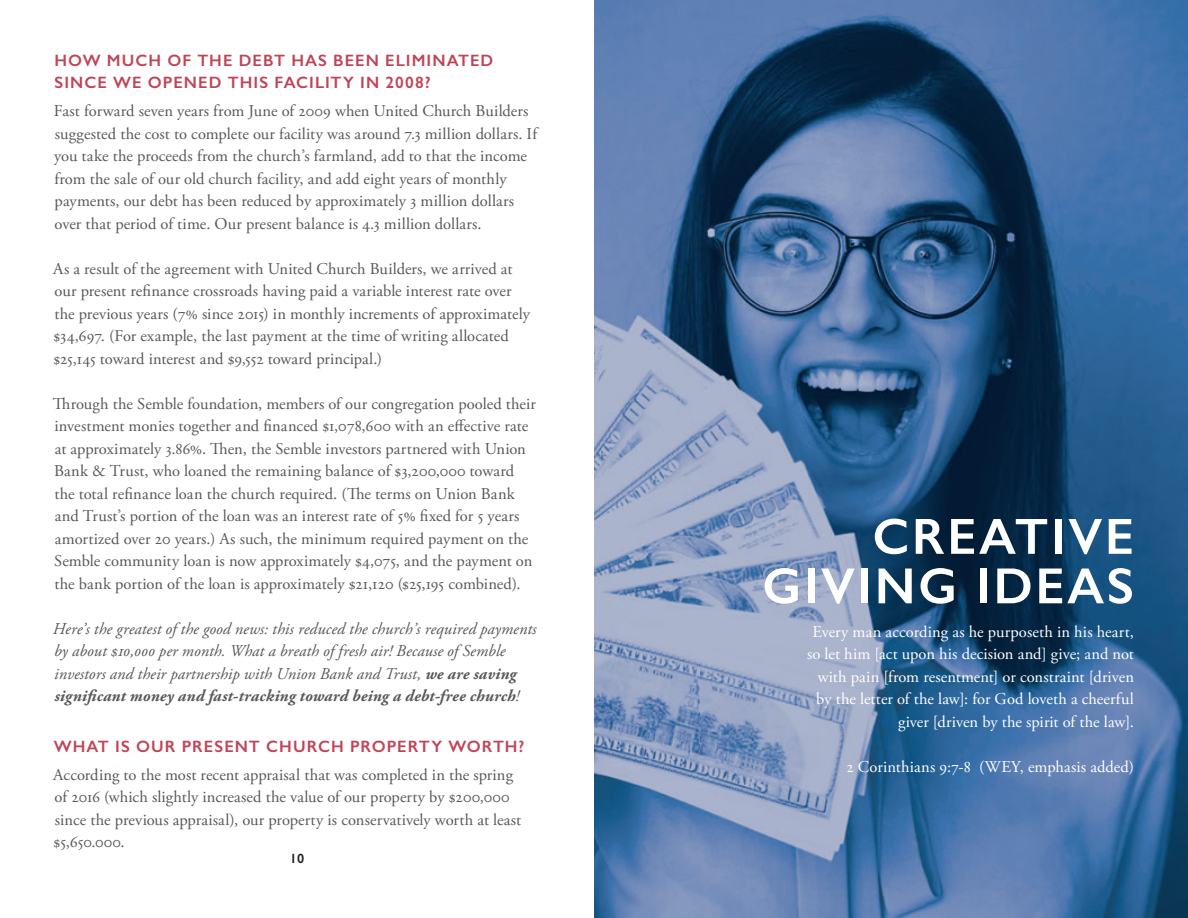
<style>
.page{position:relative;width:1188px;height:918px;background:#fff}
.page>*{position:absolute;margin:0;border:0;box-sizing:border-box;transform-origin:0 0}
.Feature_Title{font:600 51px "Gill Sans";letter-spacing:.05em;color:#fff}
.Body{font:16.5px/22.5px "Adobe Garamond Pro";color:#57585a}
.Body-2{font:italic 16.5px/22.5px "Adobe Garamond Pro";letter-spacing:.005em;color:#57585a}
.Feature_Paragraph{font:16.5px/22.5px "Adobe Garamond Pro";letter-spacing:.005em;color:#fff;text-align:right}
.SubHeader_-_Red{font:600 16.5px/22.5px "Gill Sans";letter-spacing:.065em;color:#c04457}
.t1{font:600 13.5px "Gill Sans";color:#231f20}
.s1{font-weight:700}
</style>
<div class="page">
<img style="left:594px;top:0;width:594px;height:918px">
<p class="SubHeader_-_Red" style="left:55px;top:49px;width:440px">HOW MUCH OF THE DEBT HAS BEEN ELIMINATED<br>SINCE WE OPENED THIS FACILITY IN 2008?</p>
<p class="Body" style="left:54px;top:100px;width:487px">Fast forward seven years from June of 2009 when United Church Builders suggested the cost to complete our facility was around 7.3 million dollars. If you take the proceeds from the church’s farmland, add to that the income from the sale of our old church facility, and add eight years of monthly payments, our debt has been reduced by approximately 3 million dollars over that period of time. Our present balance is 4.3 million dollars.</p>
<p class="Body" style="left:53px;top:258px;width:478px">As a result of the agreement with United Church Builders, we arrived at our present refinance crossroads having paid a variable interest rate over the previous years (7% since 2015) in monthly increments of approximately $34,697. (For example, the last payment at the time of writing allocated $25,145 toward interest and $9,552 toward principal.)</p>
<p class="Body" style="left:53px;top:393px;width:485px">Through the Semble foundation, members of our congregation pooled their investment monies together and financed $1,078,600 with an effective rate at approximately 3.86%. Then, the Semble investors partnered with Union Bank &amp; Trust, who loaned the remaining balance of $3,200,000 toward the total refinance loan the church required. (The terms on Union Bank and Trust’s portion of the loan was an interest rate of 5% fixed for 5 years amortized over 20 years.) As such, the minimum required payment on the Semble community loan is now approximately $4,075, and the payment on the bank portion of the loan is approximately $21,120 ($25,195 combined).</p>
<p class="Body-2" style="left:53px;top:618px;width:485px">Here’s the greatest of the good news: this reduced the church’s required payments by about $10,000 per month. What a breath of fresh air! Because of Semble investors and their partnership with Union Bank and Trust, <span class="s1">we are saving significant money and fast-tracking toward being a debt-free church</span>!</p>
<p class="SubHeader_-_Red" style="left:54px;top:735px;width:472px">WHAT IS OUR PRESENT CHURCH PROPERTY WORTH?</p>
<p class="Body" style="left:53px;top:764px;width:470px">According to the most recent appraisal that was completed in the spring of 2016 (which slightly increased the value of our property by $200,000 since the previous appraisal), our property is conservatively worth at least $5,650.000.</p>
<p class="t1" style="left:290px;top:850px;width:16px">10</p>
<p class="Feature_Title" style="left:872px;top:506px;width:263px">CREATIVE</p>
<p class="Feature_Title" style="left:762px;top:555px;width:373px">GIVING IDEAS</p>
<p class="Feature_Paragraph" style="left:807px;top:621px;width:328px">Every man according as he purposeth in his heart, so let him [act upon his decision and] give; and not with pain [from resentment] or constraint [driven by the letter of the law]: for God loveth a cheerful giver [driven by the spirit of the law].</p>
<p class="Feature_Paragraph" style="left:846px;top:756px;width:289px">2 Corinthians 9:7-8 (WEY, emphasis added)</p>
</div>
